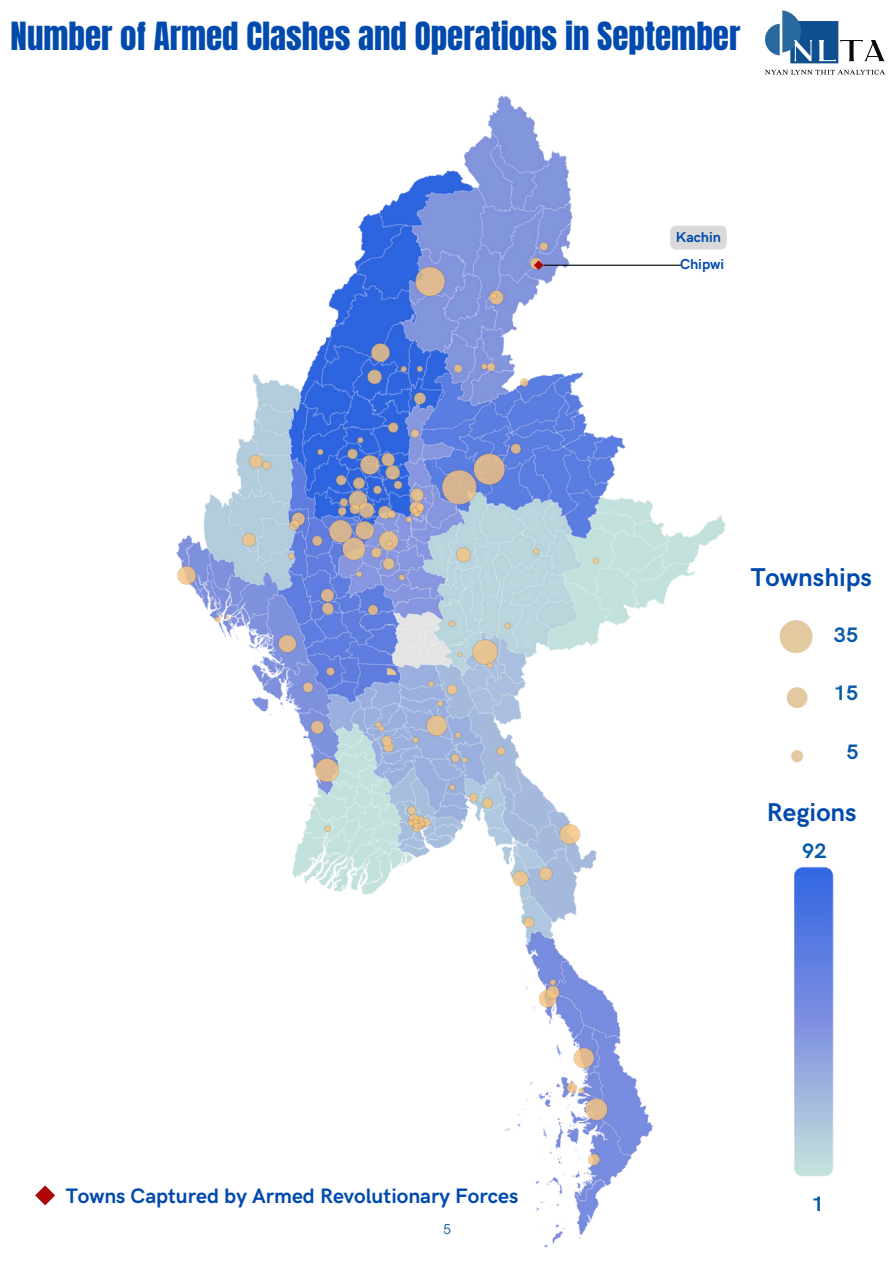
<style>
.page{position:relative;width:894px;height:1264px;background:#fff}
.page>*{position:absolute;margin:0;border:0;box-sizing:border-box;transform-origin:0 0}
.t1{font:33px "Anton";color:#004aad}
.t2{font:700 25.8px "HK Grotesk";color:#004aad}
.t3{font:700 21px "HK Grotesk";color:#004aad}
.t4{font:700 21px "HK Grotesk";color:#075aa8}
.t5{font:700 14.4px "HK Grotesk";color:#004aad}
.t6{font:14.25px "HK Grotesk";color:#075aa8}
</style>
<div class="page">
<img style="left:765px;top:10px;width:120px;height:65px">
<svg style="left:35px;top:1185px;width:20px;height:20px"></svg>
<img style="left:794px;top:866px;width:40px;height:311px">
<img style="left:176px;top:95px;width:551px;height:1153px">
<svg style="left:791px;top:750px;width:11px;height:12px"></svg>
<svg style="left:786px;top:687px;width:20px;height:20px"></svg>
<svg style="left:779px;top:620px;width:33px;height:33px"></svg>
<hr style="left:543px;top:265px;width:137px;height:1px;background:#000">
<svg style="left:533px;top:260px;width:10px;height:10px"></svg>
<img style="left:387px;top:601px;width:75px;height:73px">
<p class="t1" style="left:11px;top:12px;width:731px">Number of Armed Clashes and Operations in September</p>
<p class="t5" style="left:675px;top:229px;width:47px">Kachin</p>
<p class="t5" style="left:679px;top:255px;width:46px">Chipwi</p>
<p class="t2" style="left:750px;top:563px;width:123px">Townships</p>
<p class="t4" style="left:833px;top:623px;width:26px">35</p>
<p class="t4" style="left:833px;top:680px;width:26px">15</p>
<p class="t4" style="left:846px;top:740px;width:14px">5</p>
<h2 class="t2" style="left:766px;top:797px;width:91px">Regions</h2>
<p class="t4" style="left:802px;top:839px;width:26px">92</p>
<h1 class="t3" style="left:66px;top:1184px;width:454px">Towns Captured by Armed Revolutionary Forces</h1>
<p class="t6" style="left:443px;top:1220px;width:10px">5</p>
<p class="t4" style="left:811px;top:1192px;width:14px">1</p>
</div>
